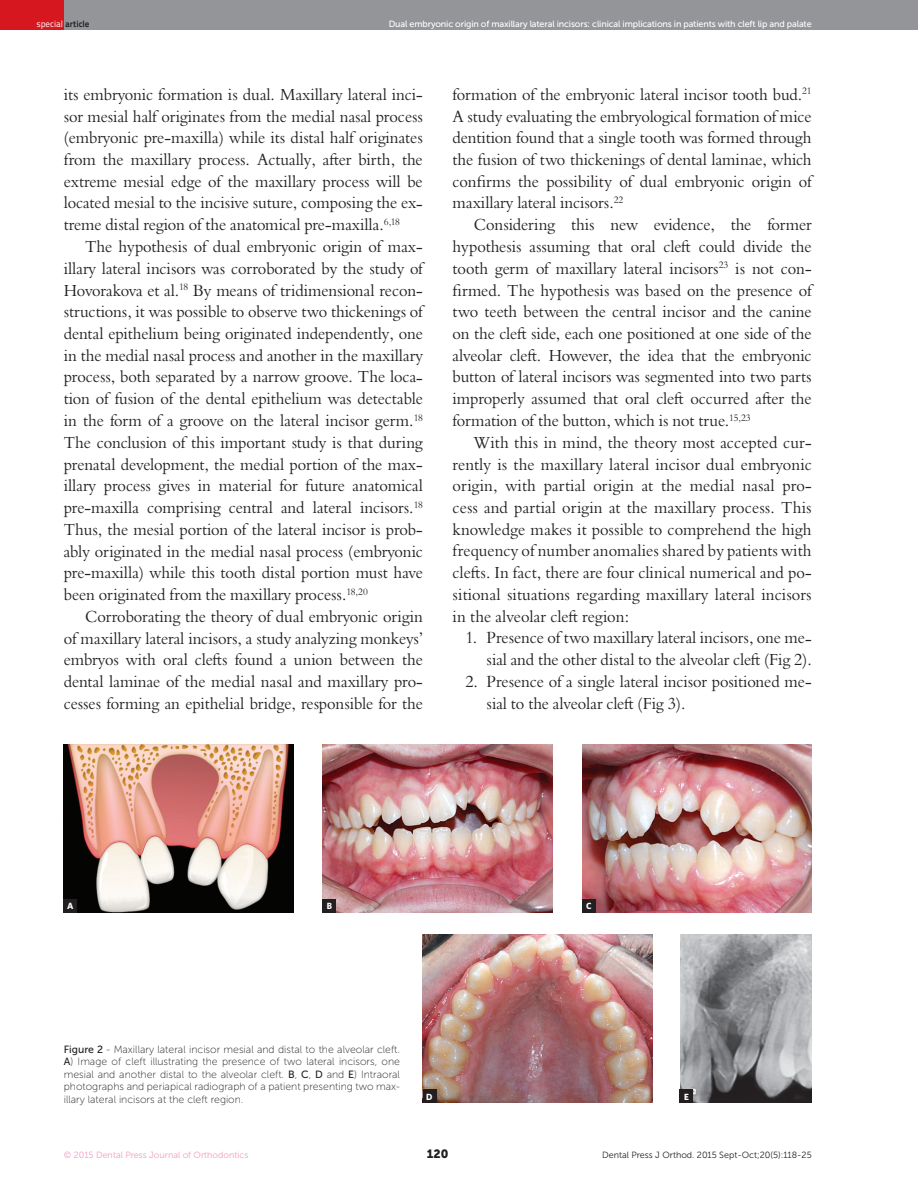
<style>
.page{position:relative;width:918px;height:1188px;background:#fff}
.page>*{position:absolute;margin:0;border:0;box-sizing:border-box;transform-origin:0 0}
.t1{font:16.5px/21.8px "Bergamo Std";color:#231f20;text-align:justify;scale:.95 1}
.t2{font:12px "Museo Sans 900";color:#231f20}
.t3{font:10.5px/12.6px "Museo Sans 100";color:#231f20;text-align:justify}
.t4{font:9px "Museo Sans 500";letter-spacing:-.015em;color:#fff}
.t5{font:9px "Museo Sans 300";color:#231f20}
.t6{font:9px "Museo Sans 300";color:#f499c2}
.t7{font:9px "Titillium Text 22 L";color:#fff}
.t8{font:700 9px "Whitney";color:#fff}
.s1{font-weight:700;color:#231f20}
.s2{font-family:"Museo Sans 500"}
</style>
<div class="page">
<div style="left:0;top:0;width:918px;height:30px;background:#939598"></div>
<div style="left:0;top:0;width:64px;height:30px;background:#d7171f"></div>
<img style="left:64px;top:744px;width:229px;height:169px">
<img style="left:323px;top:744px;width:229px;height:169px">
<img style="left:423px;top:935px;width:229px;height:168px">
<img style="left:582px;top:744px;width:230px;height:169px">
<img style="left:680px;top:935px;width:132px;height:168px">
<div style="left:64px;top:899px;width:13px;height:14px;background:#231f20"></div>
<div style="left:323px;top:899px;width:13px;height:14px;background:#231f20"></div>
<div style="left:582px;top:899px;width:14px;height:14px;background:#231f20"></div>
<div style="left:423px;top:1090px;width:13px;height:13px;background:#231f20"></div>
<div style="left:680px;top:1090px;width:13px;height:13px;background:#231f20"></div>
<p class="t7" style="left:36px;top:17px;width:55px">special <span class="s1">article</span></p>
<p class="t4" style="left:389px;top:19px;width:425px">Dual embryonic origin of maxillary lateral incisors: clinical implications in patients with cleft lip and palate</p>
<p class="t1" style="left:64px;top:83px;width:379px">its embryonic formation is dual. Maxillary lateral inci&shy;sor mesial half originates from the medial nasal process (embryonic pre-maxilla) while its distal half originates from the maxillary process. Actually, after birth, the extreme mesial edge of the maxillary process will be located mesial to the incisive suture, composing the ex&shy;treme distal region of the anatomical pre-maxilla.<sup>6,18</sup></p>
<p class="t1" style="left:64px;top:236px;width:380px;text-indent:21px">The hypothesis of dual embryonic origin of max&shy;illary lateral incisors was corroborated by the study of Hovorakova et al.<sup>18</sup> By means of tridimensional recon&shy;structions, it was possible to observe two thickenings of dental epithelium being originated independently, one in the medial nasal process and another in the maxillary process, both separated by a narrow groove. The loca&shy;tion of fusion of the dental epithelium was detectable in the form of a groove on the lateral incisor germ.<sup>18<br></sup>The conclusion of this important study is that during prenatal development, the medial portion of the max&shy;illary process gives in material for future anatomical pre-maxilla comprising central and lateral incisors.<sup>18<br></sup>Thus, the mesial portion of the lateral incisor is prob&shy;ably originated in the medial nasal process (embryonic pre-maxilla) while this tooth distal portion must have been originated from the maxillary process.<sup>18,20</sup></p>
<p class="t1" style="left:64px;top:605px;width:380px;text-indent:21px">Corroborating the theory of dual embryonic origin of maxillary lateral incisors, a study analyzing monkeys’ embryos with oral clefts found a union between the dental laminae of the medial nasal and maxillary pro&shy;cesses forming an epithelial bridge, responsible for the</p>
<p class="t1" style="left:453px;top:83px;width:379px">formation of the embryonic lateral incisor tooth bud.<sup>21<br></sup>A study evaluating the embryological formation of mice dentition found that a single tooth was formed through the fusion of two thickenings of dental laminae, which confirms the possibility of dual embryonic origin of maxillary lateral incisors.<sup>22</sup></p>
<p class="t1" style="left:453px;top:214px;width:380px;text-indent:21px">Considering this new evidence, the former hypothesis assuming that oral cleft could divide the tooth germ of maxillary lateral incisors<sup>23</sup> is not con&shy;firmed. The hypothesis was based on the presence of two teeth between the central incisor and the canine on the cleft side, each one positioned at one side of the alveolar cleft. However, the idea that the embryonic button of lateral incisors was segmented into two parts improperly assumed that oral cleft occurred after the formation of the button, which is not true.<sup>15,23</sup></p>
<p class="t1" style="left:453px;top:431px;width:379px;text-indent:21px">With this in mind, the theory most accepted cur&shy;rently is the maxillary lateral incisor dual embryonic origin, with partial origin at the medial nasal pro&shy;cess and partial origin at the maxillary process. This knowledge makes it possible to comprehend the high frequency of number anomalies shared by patients with clefts. In fact, there are four clinical numerical and po&shy;sitional situations regarding maxillary lateral incisors in the alveolar cleft region:</p>
<p class="t1" style="left:465px;top:627px;width:366px;text-align:right">1. Presence of two maxillary lateral incisors, one me&shy;sial and the other distal to the alveolar cleft (Fig 2).</p>
<p class="t1" style="left:487px;top:671px;width:344px;text-indent:-21px">2. Presence of a single lateral incisor positioned me&shy;sial to the alveolar cleft (Fig 3).</p>
<p class="t8" style="left:67px;top:901px;width:8px">A</p>
<p class="t8" style="left:327px;top:901px;width:7px">B</p>
<p class="t8" style="left:586px;top:901px;width:7px">C</p>
<p class="t3" style="left:64px;top:1043px;width:338px"><span class="s2">Figure 2</span> - Maxillary lateral incisor mesial and distal to the alveolar cleft.<br><span class="s2">A</span>) Image of cleft illustrating the presence of two lateral incisors, one mesial and another distal to the alveolar cleft. <span class="s2">B</span>, <span class="s2">C</span>, <span class="s2">D</span> and <span class="s2">E</span>) Intraoral photographs and periapical radiograph of a patient presenting two max&shy;illary lateral incisors at the cleft region.</p>
<p class="t8" style="left:426px;top:1091px;width:8px">D</p>
<p class="t8" style="left:684px;top:1091px;width:6px">E</p>
<p class="t6" style="left:64px;top:1150px;width:186px">© 2015 Dental Press Journal of Orthodontics</p>
<p class="t2" style="left:427px;top:1147px;width:23px">120</p>
<p class="t5" style="left:602px;top:1150px;width:211px">Dental Press J Orthod. 2015 Sept-Oct;20(5):118-25</p>
</div>
